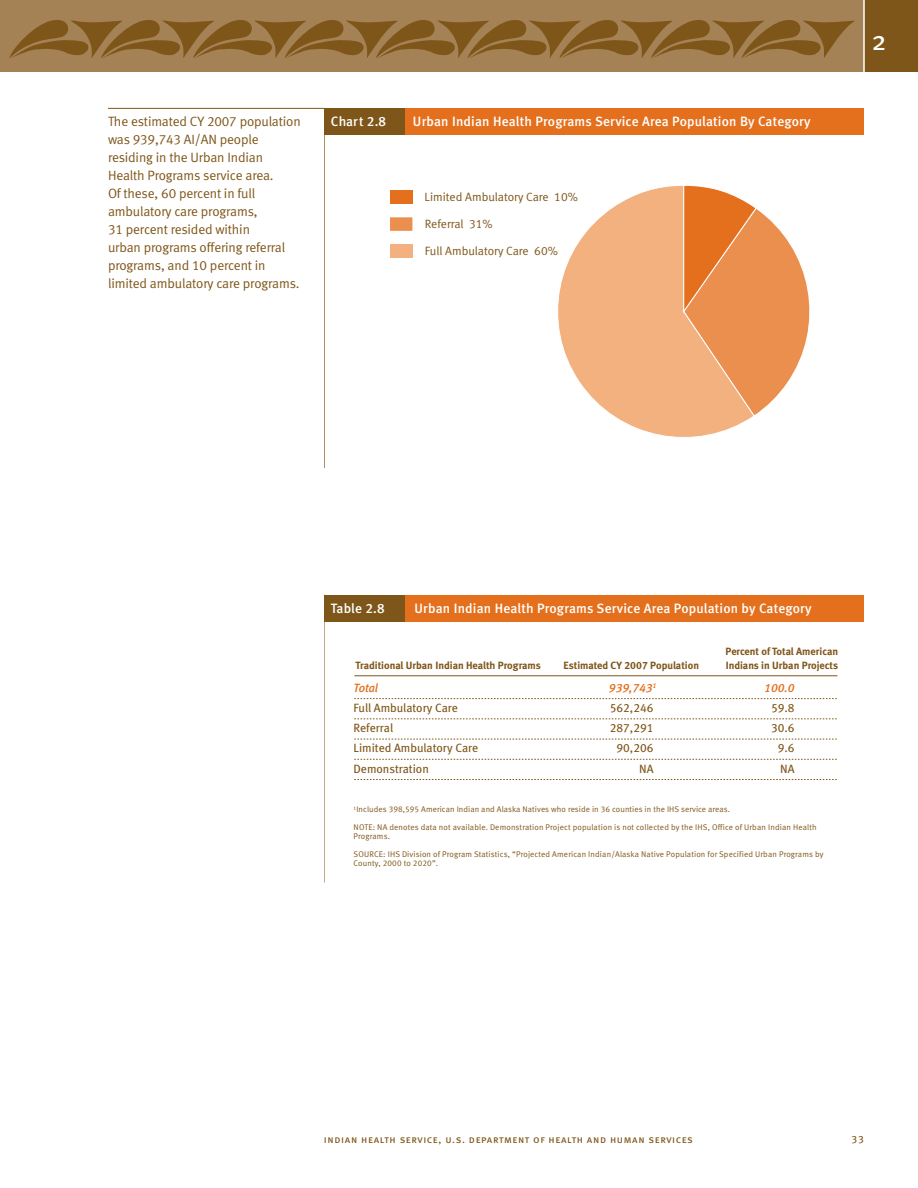
<style>
.page{position:relative;width:918px;height:1188px;background:#fff}
.page>*{position:absolute;margin:0;border:0;box-sizing:border-box;transform-origin:0 0}
.t1{font:27px "Meta Book Caps";color:#fff}
.Body_1{font:13.5px/18px "Meta Normal LF";letter-spacing:-.01em;color:#7f5619}
.t2{font:13.5px "Meta Medium LF";letter-spacing:.015em;color:#fff}
.t3{font:12px "Meta Book LF";color:#7f5619}
.t4{font:12px "Meta Normal LF";color:#7f5619}
.t5{font:italic 12px "Meta Medium LF";color:#e4701e}
.t6{font:10.5px "Meta Bold LF";color:#7f5619}
.t7{font:10.5px "Meta Book LF Caps";letter-spacing:.055em;color:#7f5619}
.t8{font:8.25px/9px "Meta Normal LF";letter-spacing:.015em;color:#7f5619}
</style>
<div class="page">
<div style="left:864px;top:0;width:54px;height:72px;background:#7f5619"></div>
<div style="left:0;top:0;width:864px;height:72px;background:#a58256"></div>
<svg style="left:9px;top:20px;width:846px;height:38px"></svg>
<hr style="left:863px;top:0;width:2px;height:72px;background:#fff">
<div style="left:377px;top:108px;width:487px;height:27px;background:#e4701e"></div>
<div style="left:324px;top:108px;width:81px;height:27px;background:#7f5619"></div>
<hr style="left:324px;top:108px;width:1px;height:360px;background:#7f5619">
<div style="left:390px;top:217px;width:22px;height:14px;background:#eb8f4e"></div>
<svg style="left:558px;top:185px;width:195px;height:252px"></svg>
<div style="left:390px;top:244px;width:22px;height:14px;background:#f2b17f"></div>
<div style="left:390px;top:190px;width:22px;height:14px;background:#e4701e"></div>
<svg style="left:683px;top:185px;width:127px;height:231px"></svg>
<svg style="left:354px;top:698px;width:483px;height:1px"></svg>
<svg style="left:354px;top:719px;width:483px;height:1px"></svg>
<svg style="left:354px;top:739px;width:483px;height:1px"></svg>
<svg style="left:354px;top:759px;width:483px;height:1px"></svg>
<svg style="left:354px;top:779px;width:483px;height:1px"></svg>
<hr style="left:354px;top:676px;width:483px;height:1px;background:#7f5619">
<div style="left:389px;top:595px;width:475px;height:27px;background:#e4701e"></div>
<div style="left:324px;top:595px;width:81px;height:27px;background:#7f5619"></div>
<hr style="left:324px;top:595px;width:1px;height:287px;background:#7f5619">
<hr style="left:108px;top:108px;width:217px;height:1px;background:#7f5619">
<p class="Body_1" style="left:108px;top:112px;width:194px">The estimated CY 2007 population was 939,743 AI/AN people residing in the Urban Indian<br>Health Programs service area.<br>Of these, 60 percent in full ambulatory care programs,<br>31 percent resided within<br>urban programs offering referral programs, and 10 percent in limited ambulatory care programs.</p>
<p class="t2" style="left:331px;top:114px;width:57px">Chart 2.8</p>
<p class="t2" style="left:413px;top:114px;width:399px">Urban Indian Health Programs Service Area Population By Category</p>
<p class="t4" style="left:425px;top:190px;width:155px">Limited Ambulatory Care 10%</p>
<p class="t4" style="left:425px;top:217px;width:69px">Referral 31%</p>
<p class="t4" style="left:425px;top:244px;width:135px">Full Ambulatory Care 60%</p>
<h1 class="t1" style="left:872px;top:24px;width:16px">2</h1>
<p class="t2" style="left:331px;top:600px;width:55px">Table 2.8</p>
<p class="t2" style="left:415px;top:600px;width:399px">Urban Indian Health Programs Service Area Population by Category</p>
<p class="t6" style="left:726px;top:645px;width:114px">Percent of Total American</p>
<p class="t6" style="left:355px;top:659px;width:187px">Traditional Urban Indian Health Programs</p>
<p class="t6" style="left:564px;top:659px;width:137px">Estimated CY 2007 Population</p>
<p class="t6" style="left:726px;top:659px;width:114px">Indians in Urban Projects</p>
<p class="t5" style="left:354px;top:681px;width:26px">Total</p>
<p class="t5" style="left:609px;top:681px;width:49px">939,743<sup>1</sup></p>
<p class="t5" style="left:764px;top:681px;width:32px">100.0</p>
<p class="t3" style="left:354px;top:701px;width:106px">Full Ambulatory Care</p>
<p class="t3" style="left:610px;top:701px;width:45px">562,246</p>
<p class="t3" style="left:771px;top:701px;width:25px">59.8</p>
<p class="t3" style="left:354px;top:721px;width:41px">Referral</p>
<p class="t3" style="left:610px;top:721px;width:45px">287,291</p>
<p class="t3" style="left:771px;top:721px;width:25px">30.6</p>
<p class="t3" style="left:354px;top:741px;width:126px">Limited Ambulatory Care</p>
<p class="t3" style="left:617px;top:741px;width:39px">90,206</p>
<p class="t3" style="left:778px;top:741px;width:18px">9.6</p>
<p class="t3" style="left:354px;top:762px;width:77px">Demonstration</p>
<p class="t3" style="left:639px;top:762px;width:16px">NA</p>
<p class="t3" style="left:780px;top:762px;width:16px">NA</p>
<p class="t8" style="left:354px;top:805px;width:378px"><sup>1</sup>Includes 398,595 American Indian and Alaska Natives who reside in 36 counties in the IHS service areas.</p>
<p class="t8" style="left:354px;top:823px;width:465px">NOTE: NA denotes data not available. Demonstration Project population is not collected by the IHS, Office of Urban Indian Health<br>Programs.</p>
<p class="t8" style="left:354px;top:850px;width:471px">SOURCE: IHS Division of Program Statistics, “Projected American Indian/Alaska Native Population for Specified Urban Programs by<br>County, 2000 to 2020”.</p>
<p class="t7" style="left:324px;top:1133px;width:371px">indian health service, u.s. department of health and human services</p>
<p class="t7" style="left:852px;top:1133px;width:14px">33</p>
</div>
